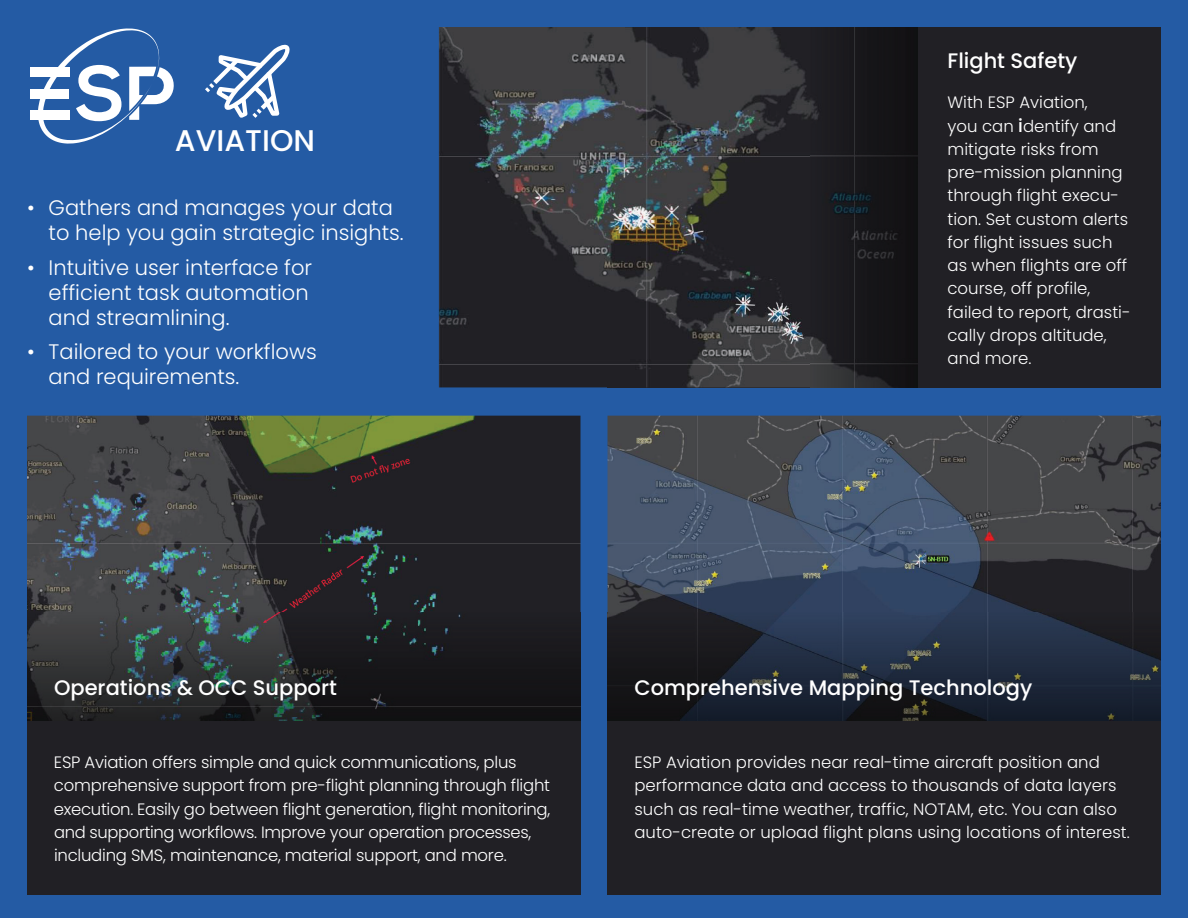
<style>
.page{position:relative;width:1188px;height:918px;background:#245ba4}
.page>*{position:absolute;margin:0;border:0;box-sizing:border-box;transform-origin:0 0}
.t1{font:500 29.85px "Poppins";color:#fff}
.t2{font:300 21px/25.2px "Poppins";color:#fff}
.t3{font:500 21px "Poppins";color:#fff}
.t4{font:300 16.5px/23.2px "Poppins";color:#fff}
.s1{font-weight:500;font-size:18px}
</style>
<div class="page">
<div style="left:27px;top:720px;width:553px;height:175px;background:#212025"></div>
<div style="left:608px;top:720px;width:553px;height:175px;background:#212025"></div>
<div style="left:608px;top:27px;width:553px;height:360px;background:#212025"></div>
<img style="left:608px;top:416px;width:553px;height:196px">
<img style="left:27px;top:416px;width:553px;height:196px">
<img style="left:439px;top:27px;width:371px;height:360px">
<img style="left:27px;top:612px;width:553px;height:108px">
<img style="left:608px;top:612px;width:553px;height:108px">
<img style="left:810px;top:27px;width:108px;height:360px">
<svg style="left:38px;top:28px;width:136px;height:116px"></svg>
<div style="left:30px;top:67px;width:40px;height:10px;background:#fff"></div>
<div style="left:30px;top:89px;width:38px;height:10px;background:#fff"></div>
<div style="left:30px;top:110px;width:40px;height:10px;background:#fff"></div>
<svg style="left:205px;top:44px;width:85px;height:74px"></svg>
<h1 class="t1" style="left:175px;top:124px;width:142px">AVIATION</h1>
<p class="t2" style="left:49px;top:195px;width:357px;text-indent:-22px">• Gathers and manages your data to help you gain strategic insights.</p>
<p class="t2" style="left:49px;top:255px;width:265px;text-indent:-22px">• Intuitive user interface for efficient task automation and streamlining.</p>
<p class="t2" style="left:49px;top:339px;width:270px;text-indent:-22px">• Tailored to your workflows and requirements.</p>
<p class="t3" style="left:948px;top:49px;width:131px">Flight Safety</p>
<p class="t4" style="left:948px;top:91px;width:185px">With ESP Aviation,<br>you can <span class="s1">i</span>dentify and mitigate risks from pre-mission planning through flight execu&shy;tion. Set custom alerts for flight issues such as when flights are off course, off profile, failed to report, drasti&shy;cally drops altitude, and more.</p>
<p class="t3" style="left:54px;top:676px;width:284px">Operations &amp; OCC Support</p>
<p class="t3" style="left:635px;top:676px;width:399px">Comprehensive Mapping Technology</p>
<p class="t4" style="left:54px;top:751px;width:498px">ESP Aviation offers simple and quick communications, plus comprehensive support from pre-flight planning through flight execution. Easily go between flight generation, flight monitoring, and supporting workflows. Improve your operation processes, including SMS, maintenance, material support, and more.</p>
<p class="t4" style="left:634px;top:751px;width:497px">ESP Aviation provides near real-time aircraft position and performance data and access to thousands of data layers such as real-time weather, traffic, NOTAM, etc. You can also auto-create or upload flight plans using locations of interest.</p>
</div>
